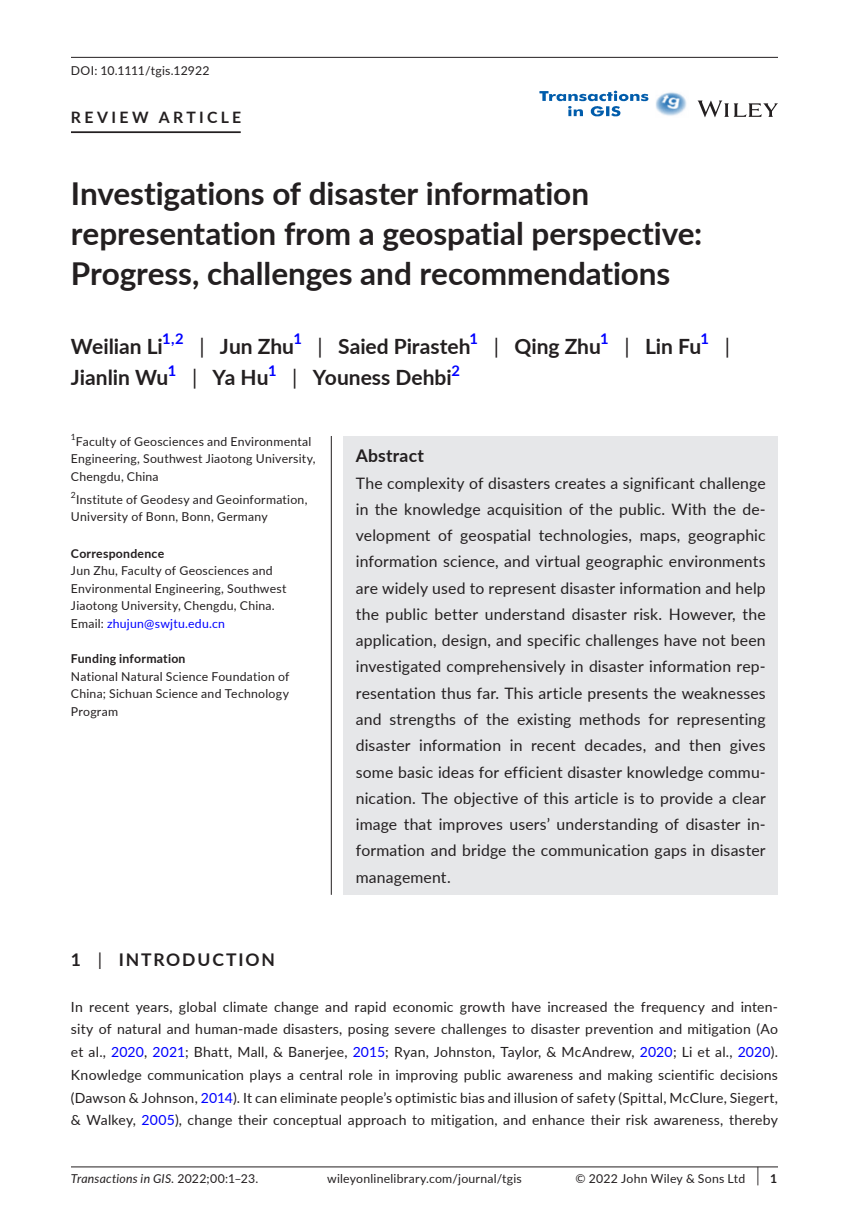
<style>
.page{position:relative;width:849px;height:1221px;background:#fff}
.page>*{position:absolute;margin:0;border:0;box-sizing:border-box;transform-origin:0 0}
.t1{font:700 31.5px/40.2px "Lato";letter-spacing:-.005em;color:#231f20}
.t2{font:700 21px/31.5px "Lato";color:#231f20}
.t3{font:700 17.5px "Lato";letter-spacing:.1em;color:#231f20}
.t4{font:700 17.5px "Lato";letter-spacing:.015em;color:#231f20}
.t5{font:15.75px/26.2px "Lato";letter-spacing:.01em;color:#231f20;text-align:justify}
.t6{font:700 15.75px "Lato";letter-spacing:.21em;color:#231f20}
.t7{font:14px/22.8px "Lato";letter-spacing:.015em;color:#231f20;text-align:justify}
.t8{font:12.25px/17.5px "Lato";letter-spacing:.02em;color:#231f20}
.t9{font:700 12.25px "Lato";letter-spacing:.02em;color:#231f20}
.t10{font:italic 12.25px "Lato";letter-spacing:.015em;color:#231f20}
.s1{font-weight:400}
.s2{color:#00f}
.s3{font-style:normal}
.s4{font-size:19.6px}
.s5{font-weight:700}
</style>
<div class="page">
<hr style="left:71px;top:1166px;width:706px;height:1px;background:#231f20">
<svg style="left:697px;top:100px;width:80px;height:17px"></svg>
<img style="left:655px;top:92px;width:32px;height:24px">
<img style="left:539px;top:91px;width:109px;height:26px">
<hr style="left:71px;top:131px;width:170px;height:2px;background:#231f20">
<hr style="left:71px;top:57px;width:706px;height:1px;background:#231f20">
<div style="left:343px;top:436px;width:434px;height:458px;background:#e6e7e9"></div>
<hr style="left:331px;top:436px;width:1px;height:458px;background:#231f20">
<p class="t8" style="left:71px;top:62px;width:140px">DOI: 10.1111/tgis.12922</p>
<p class="t6" style="left:71px;top:105px;width:172px">REVIEW ARTICLE</p>
<h1 class="t1" style="left:71px;top:172px;width:632px">Investigations of disaster information representation from a geospatial perspective:<br>Progress, challenges and recommendations</h1>
<h2 class="t2" style="left:71px;top:329px;width:660px">Weilian Li<sup>1,2</sup> <span class="s1">|</span> Jun Zhu<sup>1</sup> <span class="s1">|</span> Saied Pirasteh<sup>1</sup> <span class="s1">|</span> Qing Zhu<sup>1</sup> <span class="s1">|</span> Lin Fu<sup>1</sup> <span class="s1">|<br></span>Jianlin Wu<sup>1</sup> <span class="s1">|</span> Ya Hu<sup>1</sup> <span class="s1">|</span> Youness Dehbi<sup>2</sup></h2>
<p class="t8" style="left:71px;top:432px;width:246px"><sup>1</sup>Faculty of Geosciences and Environmental<br>Engineering, Southwest Jiaotong University,<br>Chengdu, China</p>
<p class="t8" style="left:71px;top:490px;width:238px"><sup>2</sup>Institute of Geodesy and Geoinformation,<br>University of Bonn, Bonn, Germany</p>
<p class="t9" style="left:71px;top:544px;width:95px">Correspondence</p>
<p class="t8" style="left:71px;top:561px;width:217px">Jun Zhu, Faculty of Geosciences and Environmental Engineering, Southwest Jiaotong University, Chengdu, China.<br>Email: <span class="s2">zhujun@swjtu.edu.cn</span></p>
<p class="t9" style="left:71px;top:649px;width:116px">Funding information</p>
<p class="t8" style="left:71px;top:666px;width:220px;text-align:justify">National Natural Science Foundation of China; Sichuan Science and Technology Program</p>
<p class="t4" style="left:356px;top:443px;width:70px">Abstract</p>
<p class="t5" style="left:356px;top:469px;width:411px">The complexity of disasters creates a significant challenge in the knowledge acquisition of the public. With the de&shy;velopment of geospatial technologies, maps, geographic information science, and virtual geographic environments are widely used to represent disaster information and help the public better understand disaster risk. However, the application, design, and specific challenges have not been investigated comprehensively in disaster information rep&shy;resentation thus far. This article presents the weaknesses and strengths of the existing methods for representing disaster information in recent decades, and then gives some basic ideas for efficient disaster knowledge commu&shy;nication. The objective of this article is to provide a clear image that improves users’ understanding of disaster in&shy;formation and bridge the communication gaps in disaster management.</p>
<p class="t3" style="left:71px;top:946px;width:205px">1 <span class="s1">|</span> INTRODUCTION</p>
<p class="t7" style="left:71px;top:994px;width:708px">In recent years, global climate change and rapid economic growth have increased the frequency and inten&shy;sity of natural and human-made disasters, posing severe challenges to disaster prevention and mitigation (Ao et al., <span class="s2">2020</span>, <span class="s2">2021</span>; Bhatt, Mall, &amp; Banerjee, <span class="s2">2015</span>; Ryan, Johnston, Taylor, &amp; McAndrew, <span class="s2">2020</span>; Li et al., <span class="s2">2020</span>).<br>Knowledge communication plays a central role in improving public awareness and making scientific decisions (Dawson &amp; Johnson, <span class="s2">2014</span>). It can eliminate people’s optimistic bias and illusion of safety (Spittal, McClure, Siegert, &amp; Walkey, <span class="s2">2005</span>), change their conceptual approach to mitigation, and enhance their risk awareness, thereby</p>
<p class="t10" style="left:71px;top:1169px;width:189px">Transactions in GIS. <span class="s3">2022;00:1–23.</span></p>
<p class="t8" style="left:327px;top:1169px;width:196px">wileyonlinelibrary.com/journal/tgis</p>
<p class="t8" style="left:575px;top:1168px;width:203px">© 2022 John Wiley &amp; Sons Ltd <span class="s4">|</span> <span class="s5">1</span></p>
</div>
